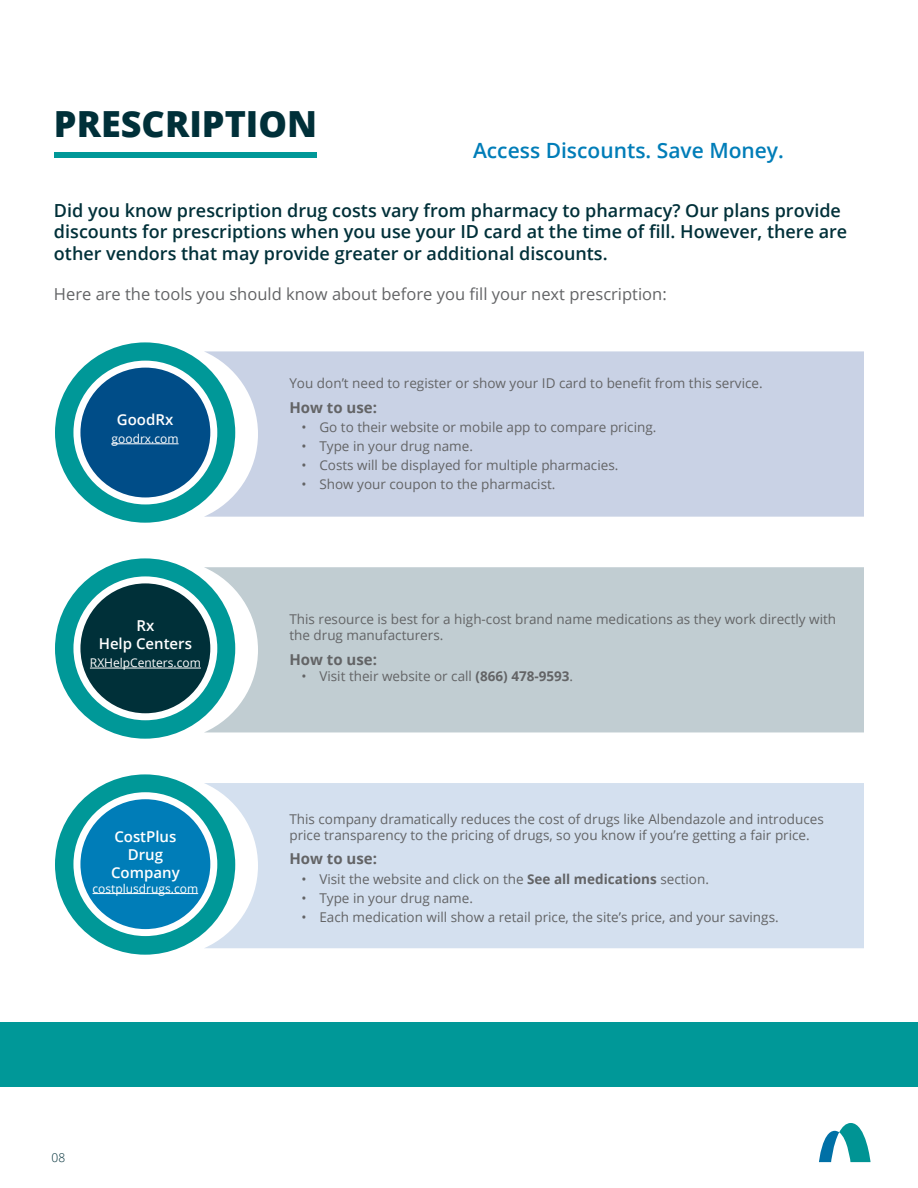
<style>
.page{position:relative;width:918px;height:1188px;background:#fff}
.page>*{position:absolute;margin:0;border:0;box-sizing:border-box;transform-origin:0 0}
.t1{font:800 36px "Open Sans";color:#003039}
.t2{font:600 21px "Open Sans";color:#007db8}
.t3{font:600 18px/21.6px "Open Sans";color:#003039}
.t4{font:16.5px "Open Sans";color:#636466}
.t5{font:600 15px/18px "Open Sans";color:#fff;text-align:center}
.t6{font:700 15px "Open Sans";color:#636466}
.t7{font:13.5px/16.2px "Open Sans";color:#636466}
.t8{font:12px "Open Sans";color:#fff}
.t9{font:300 12px "Open Sans";color:#003039}
.s1{font-weight:700}
</style>
<div class="page">
<svg style="left:819px;top:1123px;width:52px;height:39px"></svg>
<div style="left:55px;top:342px;width:180px;height:181px;background:#009898;border-radius:50%"></div>
<div style="left:55px;top:558px;width:180px;height:181px;background:#009898;border-radius:50%"></div>
<div style="left:55px;top:774px;width:180px;height:181px;background:#009898;border-radius:50%"></div>
<div style="left:54px;top:152px;width:262px;height:6px;background:#009898"></div>
<div style="left:204px;top:351px;width:660px;height:166px;background:#c9d2e5"></div>
<div style="left:77px;top:364px;width:137px;height:137px;background:#004d88;border-radius:50%"></div>
<div style="left:73px;top:361px;width:144px;height:143px;border:7px solid #fff;border-radius:50%"></div>
<hr style="left:112px;top:444px;width:67px;height:1px;background:#fff">
<div style="left:204px;top:567px;width:660px;height:165px;background:#c1cdd2"></div>
<div style="left:77px;top:580px;width:137px;height:137px;background:#003039;border-radius:50%"></div>
<div style="left:73px;top:576px;width:144px;height:144px;border:7px solid #fff;border-radius:50%"></div>
<hr style="left:90px;top:668px;width:111px;height:1px;background:#fff">
<div style="left:204px;top:783px;width:660px;height:165px;background:#d4e0ef"></div>
<div style="left:77px;top:796px;width:137px;height:137px;background:#007db8;border-radius:50%"></div>
<div style="left:73px;top:792px;width:144px;height:144px;border:7px solid #fff;border-radius:50%"></div>
<hr style="left:93px;top:893px;width:105px;height:1px;background:#fff">
<div style="left:0;top:1022px;width:918px;height:64px;background:#009898"></div>
<h1 class="t1" style="left:54px;top:96px;width:265px">PRESCRIPTION</h1>
<h2 class="t2" style="left:473px;top:136px;width:312px">Access Discounts. Save Money.</h2>
<p class="t3" style="left:54px;top:199px;width:795px">Did you know prescription drug costs vary from pharmacy to pharmacy? Our plans provide discounts for prescriptions when you use your ID card at the time of fill. However, there are other vendors that may provide greater or additional discounts.</p>
<p class="t4" style="left:54px;top:283px;width:614px">Here are the tools you should know about before you fill your next prescription:</p>
<p class="t5" style="left:117px;top:410px;width:58px">GoodRx</p>
<p class="t8" style="left:112px;top:430px;width:68px">goodrx.com</p>
<p class="t5" style="left:99px;top:616px;width:95px">Rx<br>Help Centers</p>
<p class="t8" style="left:90px;top:655px;width:112px">RXHelpCenters.com</p>
<p class="t5" style="left:111px;top:828px;width:70px">CostPlus<br>Drug<br>Company</p>
<p class="t8" style="left:93px;top:880px;width:107px">costplusdrugs.com</p>
<p class="t7" style="left:289px;top:375px;width:475px">You don’t need to register or show your ID card to benefit from this service.</p>
<p class="t6" style="left:289px;top:397px;width:89px">How to use:</p>
<p class="t7" style="left:301px;top:418px;width:356px">• Go to their website or mobile app to compare pricing.</p>
<p class="t7" style="left:301px;top:438px;width:173px">• Type in your drug name.</p>
<p class="t7" style="left:301px;top:457px;width:318px">• Costs will be displayed for multiple pharmacies.</p>
<p class="t7" style="left:301px;top:476px;width:256px">• Show your coupon to the pharmacist.</p>
<p class="t7" style="left:289px;top:610px;width:548px">This resource is best for a high-cost brand name medications as they work directly with the drug manufacturers.</p>
<p class="t6" style="left:289px;top:649px;width:89px">How to use:</p>
<p class="t7" style="left:301px;top:667px;width:273px">• Visit their website or call <span class="s1">(866) 478-9593</span>.</p>
<p class="t7" style="left:289px;top:810px;width:536px">This company dramatically reduces the cost of drugs like Albendazole and introduces price transparency to the pricing of drugs, so you know if you’re getting a fair price.</p>
<p class="t6" style="left:289px;top:848px;width:89px">How to use:</p>
<p class="t7" style="left:301px;top:870px;width:409px">• Visit the website and click on the <span class="s1">See all medications</span> section.</p>
<p class="t7" style="left:301px;top:890px;width:173px">• Type in your drug name.</p>
<p class="t7" style="left:301px;top:909px;width:479px">• Each medication will show a retail price, the site’s price, and your savings.</p>
<p class="t9" style="left:52px;top:1149px;width:16px">08</p>
</div>
